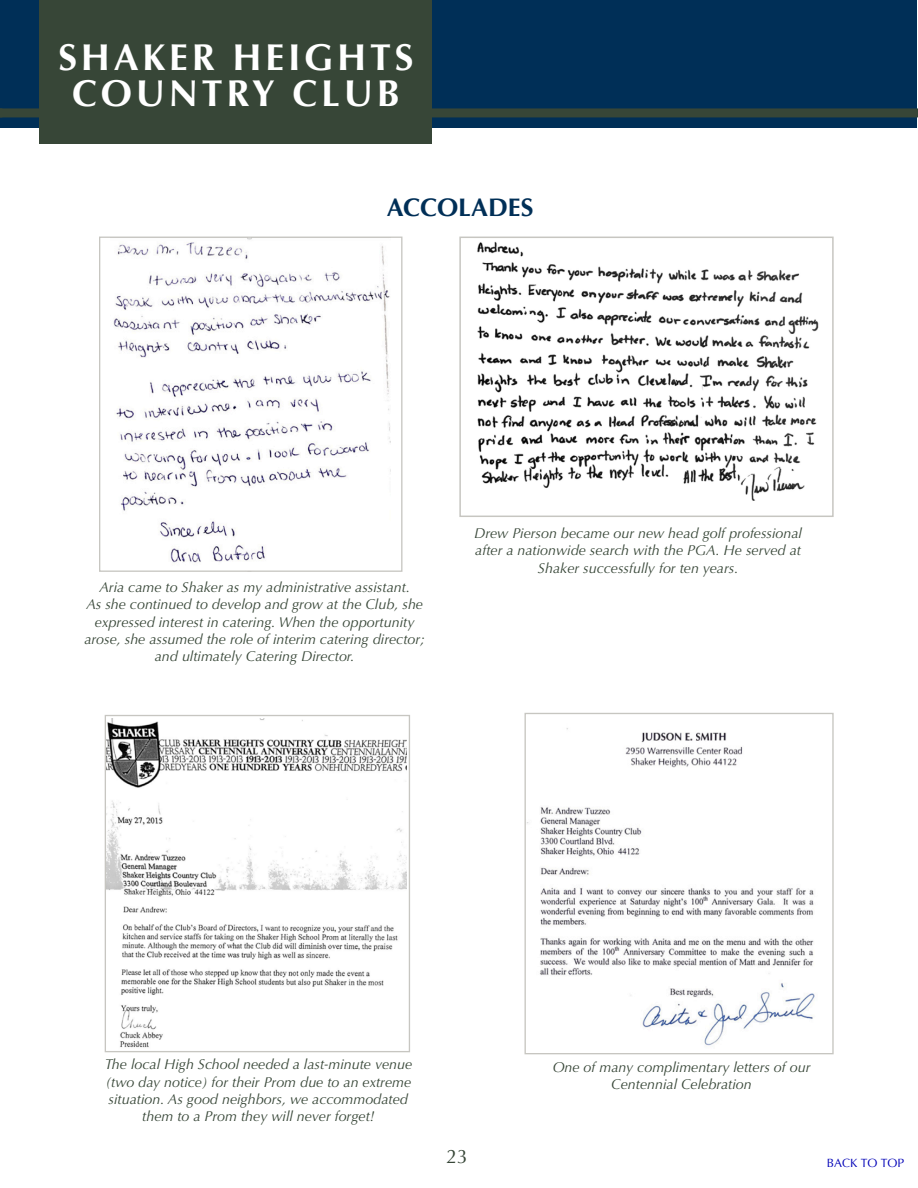
<style>
.page{position:relative;width:918px;height:1188px;background:#fff}
.page>*{position:absolute;margin:0;border:0;box-sizing:border-box;transform-origin:0 0}
.t1{font:700 37.5px "Optima";letter-spacing:.1em;color:#fff}
.t2{font:700 25.5px "Optima";color:#002f57}
.t3{font:19.5px "Optima";color:#374637}
.t4{font:italic 14.25px/17.1px "Optima";color:#374637;text-align:center}
.t5{font:12px "Optima";color:#0000b7}
</style>
<div class="page">
<div style="left:0;top:0;width:917px;height:127px;background:#002f57"></div>
<div style="left:39px;top:0;width:392px;height:144px;background:#374637"></div>
<div style="left:0;top:108px;width:918px;height:9px;background:#374637"></div>
<img style="left:113px;top:239px;width:278px;height:324px">
<div style="left:99px;top:237px;width:303px;height:335px;border:1px solid #c7c6c1"></div>
<img style="left:107px;top:718px;width:299px;height:330px">
<div style="left:105px;top:715px;width:305px;height:337px;border:1px solid #c7c6c1"></div>
<img style="left:527px;top:807px;width:288px;height:239px">
<div style="left:525px;top:713px;width:309px;height:341px;border:1px solid #c7c6c1"></div>
<img style="left:477px;top:241px;width:342px;height:260px">
<div style="left:459px;top:237px;width:375px;height:280px;border:2px solid #c7c6c1"></div>
<img style="left:566px;top:728px;width:177px;height:40px">
<p class="t1" style="left:58px;top:35px;width:357px">SHAKER HEIGHTS</p>
<p class="t1" style="left:72px;top:71px;width:329px">COUNTRY CLUB</p>
<p class="t2" style="left:387px;top:192px;width:148px">ACCOLADES</p>
<p class="t4" style="left:84px;top:579px;width:342px">Aria came to Shaker as my administrative assistant.<br>As she continued to develop and grow at the Club, she expressed interest in catering. When the opportunity arose, she assumed the role of interim catering director; and ultimately Catering Director.</p>
<p class="t4" style="left:474px;top:525px;width:329px">Drew Pierson became our new head golf professional after a nationwide search with the PGA. He served at<br>Shaker successfully for ten years.</p>
<p class="t4" style="left:105px;top:1056px;width:309px">The local High School needed a last-minute venue (two day notice) for their Prom due to an extreme situation. As good neighbors, we accommodated them to a Prom they will never forget!</p>
<h3 class="t3" style="left:446px;top:1145px;width:23px">23</h3>
<p class="t4" style="left:553px;top:1059px;width:259px">One of many complimentary letters of our<br>Centennial Celebration</p>
<p class="t5" style="left:827px;top:1156px;width:79px">BACK TO TOP</p>
</div>
